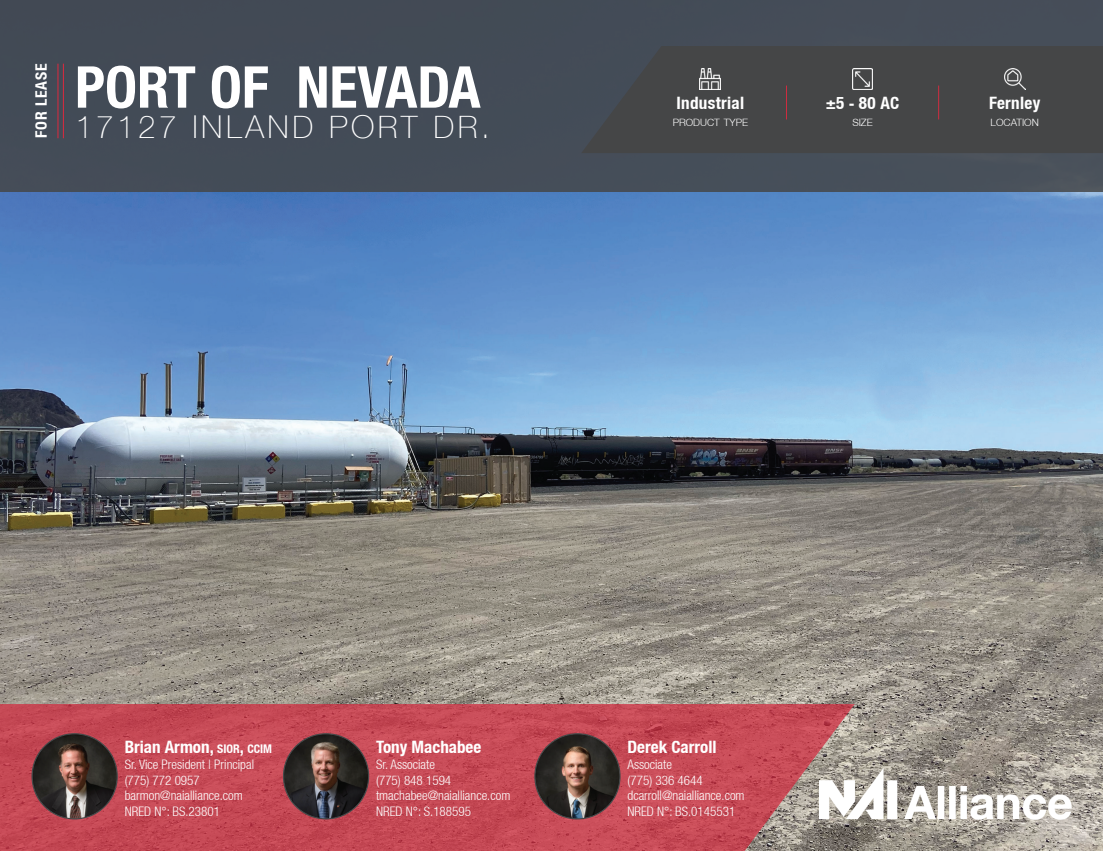
<style>
.page{position:relative;width:1103px;height:851px;background:#fff}
.page>*{position:absolute;margin:0;border:0;box-sizing:border-box;transform-origin:0 0}
.t1{font:700 condensed 57.75px "Helvetica Neue LT";color:#fff}
.t2{font:100 31.5px "Helvetica Neue LT";letter-spacing:.11em;color:#fff}
.t3{font:700 condensed 17.15px "Helvetica Neue LT";color:#fff}
.t4{font:700 condensed 17.15px "Helvetica Neue LT";letter-spacing:.02em;color:#fff}
.t5{font:700 condensed 15.75px "Helvetica Neue LT";letter-spacing:.05em;color:#fff}
.t6{font:300 condensed 13.12px/15.8px "Helvetica Neue LT";color:#fff}
.t7{font:300 10.15px "Helvetica Neue LT";color:#fff}
.s1{font-size:11.9px}
.s2{font-style:inherit}
</style>
<div class="page">
<img style="left:0;top:191px;width:1102px;height:659px">
<div style="left:0;top:0;width:1102px;height:191px;background:#434b57"></div>
<img style="left:854px;top:768px;width:217px;height:51px">
<hr style="left:63px;top:64px;width:1px;height:74px;background:#d02c40">
<hr style="left:57px;top:64px;width:1px;height:74px;background:#d02c40">
<svg style="left:582px;top:46px;width:520px;height:107px;fill:#454647"></svg>
<hr style="left:786px;top:86px;width:1px;height:33px;background:#d02c40">
<hr style="left:938px;top:86px;width:1px;height:33px;background:#d02c40">
<img style="left:1004px;top:68px;width:21px;height:21px">
<img style="left:852px;top:68px;width:21px;height:21px">
<img style="left:700px;top:68px;width:20px;height:21px">
<svg style="left:0;top:704px;width:854px;height:146px;background:#c24f59"></svg>
<img style="left:535px;top:733px;width:85px;height:85px;border-radius:43px">
<img style="left:283px;top:733px;width:85px;height:85px;border-radius:43px">
<img style="left:32px;top:733px;width:85px;height:85px;border-radius:43px">
<p class="t5" style="left:32px;top:138px;width:76px;rotate:-90deg">FOR LEASE</p>
<h1 class="t1" style="left:75px;top:52px;width:407px">PORT OF NEVADA</h1>
<h2 class="t2" style="left:75px;top:109px;width:416px">17127 INLAND PORT DR.</h2>
<h3 class="t4" style="left:676px;top:92px;width:69px">Industrial</h3>
<p class="t7" style="left:672px;top:117px;width:77px">PRODUCT TYPE</p>
<h3 class="t3" style="left:825px;top:92px;width:75px">±5 - 80 AC</h3>
<p class="t7" style="left:852px;top:117px;width:22px">SIZE</p>
<h3 class="t4" style="left:989px;top:92px;width:53px">Fernley</h3>
<p class="t7" style="left:990px;top:117px;width:50px">LOCATION</p>
<h3 class="t3" style="left:125px;top:736px;width:149px">Brian Armon, <span class="s1">SIOR</span><span class="s2">,</span> <span class="s1">CCIM</span></h3>
<p class="t6" style="left:125px;top:756px;width:131px">Sr. Vice President | Principal (775) 772 0957 barmon@naialliance.com<br>NRED N°: BS.23801</p>
<h3 class="t3" style="left:376px;top:736px;width:107px">Tony Machabee</h3>
<p class="t6" style="left:376px;top:756px;width:136px">Sr. Associate<br>(775) 848 1594 tmachabee@naialliance.com<br>NRED N°: S.188595</p>
<h3 class="t3" style="left:627px;top:736px;width:91px">Derek Carroll</h3>
<p class="t6" style="left:627px;top:756px;width:119px">Associate<br>(775) 336 4644 dcarroll@naialliance.com<br>NRED N°: BS.0145531</p>
</div>
